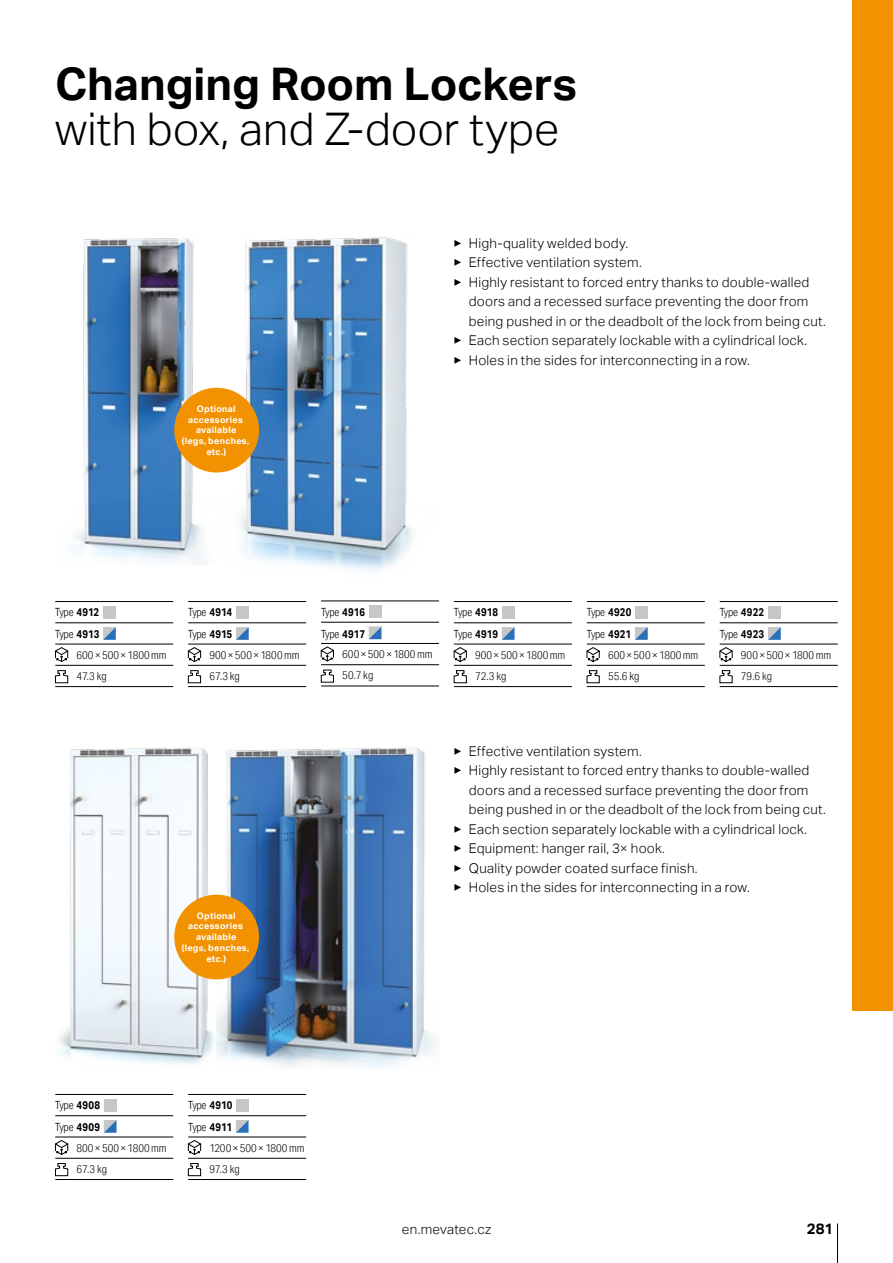
<style>
.page{position:relative;width:893px;height:1263px;background:#fff}
.page>*{position:absolute;margin:0;border:0;box-sizing:border-box;transform-origin:0 0}
.t1{font:300 45px "Aktiv Grotesk";color:#000}
.t2{font:700 45px "Aktiv Grotesk";letter-spacing:-.005em;color:#000}
.t3{font:700 15px "Aktiv Grotesk";color:#000}
.t4{font:300 13.5px "Aktiv Grotesk";letter-spacing:.02em;color:#000}
.t5{font:300 11.25px/21.3px "Aktiv Grotesk Cd";letter-spacing:-.005em;color:#000}
.t6{font:300 11.25px/21.9px "Aktiv Grotesk Cd";letter-spacing:-.03em;color:#000}
.t7{font:700 9px/10.8px "Aktiv Grotesk";letter-spacing:.03em;color:#fff;text-align:center}
.s1{font-weight:700}
</style>
<div class="page">
<hr style="left:837px;top:1223px;width:1px;height:40px;background:#000">
<div style="left:853px;top:0;width:40px;height:1010px;background:#f39200"></div>
<svg style="left:55px;top:601px;width:118px;height:86px"></svg>
<svg style="left:188px;top:601px;width:118px;height:86px"></svg>
<hr style="left:321px;top:686px;width:118px;height:1px;background:#000">
<svg style="left:321px;top:601px;width:118px;height:85px"></svg>
<svg style="left:454px;top:601px;width:118px;height:86px"></svg>
<svg style="left:586px;top:601px;width:119px;height:86px"></svg>
<svg style="left:719px;top:601px;width:119px;height:86px"></svg>
<hr style="left:55px;top:1179px;width:118px;height:1px;background:#000">
<svg style="left:55px;top:1094px;width:118px;height:83px"></svg>
<hr style="left:188px;top:1179px;width:118px;height:1px;background:#000">
<svg style="left:188px;top:1094px;width:118px;height:83px"></svg>
<img style="left:71px;top:238px;width:146px;height:326px">
<img style="left:217px;top:237px;width:197px;height:334px">
<img style="left:59px;top:747px;width:158px;height:318px">
<img style="left:217px;top:747px;width:218px;height:321px">
<div style="left:174px;top:388px;width:85px;height:84px;background:#f39200;border-radius:50%"></div>
<div style="left:174px;top:895px;width:85px;height:84px;background:#f39200;border-radius:50%"></div>
<h1 class="t2" style="left:55px;top:58px;width:523px">Changing Room Lockers</h1>
<h1 class="t1" style="left:55px;top:103px;width:506px">with box, and Z-door type</h1>
<p class="t7" style="left:182px;top:403px;width:69px">Optional accessories available<br>(legs, benches, etc.)</p>
<p class="t4" style="left:454px;top:235px;width:176px">▶ High-quality welded body.</p>
<p class="t4" style="left:454px;top:255px;width:189px">▶ Effective ventilation system.</p>
<p class="t4" style="left:454px;top:274px;width:357px">▶ Highly resistant to forced entry thanks to double-walled</p>
<p class="t4" style="left:469px;top:294px;width:341px">doors and a recessed surface preventing the door from</p>
<p class="t4" style="left:469px;top:313px;width:358px">being pushed in or the deadbolt of the lock from being cut.</p>
<p class="t4" style="left:454px;top:333px;width:355px">▶ Each section separately lockable with a cylindrical lock.</p>
<p class="t4" style="left:454px;top:352px;width:297px">▶ Holes in the sides for interconnecting in a row.</p>
<p class="t6" style="left:55px;top:601px;width:46px">Type <span class="s1">4912<br></span>Type <span class="s1">4913</span></p>
<p class="t5" style="left:77px;top:644px;width:92px">600 × 500 × 1800 mm<br>47.3 kg</p>
<p class="t6" style="left:188px;top:601px;width:46px">Type <span class="s1">4914<br></span>Type <span class="s1">4915</span></p>
<p class="t5" style="left:209px;top:644px;width:92px">900 × 500 × 1800 mm<br>67.3 kg</p>
<p class="t6" style="left:321px;top:601px;width:46px">Type <span class="s1">4916<br></span>Type <span class="s1">4917</span></p>
<p class="t5" style="left:342px;top:643px;width:92px">600 × 500 × 1800 mm<br>50.7 kg</p>
<p class="t6" style="left:454px;top:601px;width:46px">Type <span class="s1">4918<br></span>Type <span class="s1">4919</span></p>
<p class="t5" style="left:475px;top:644px;width:92px">900 × 500 × 1800 mm<br>72.3 kg</p>
<p class="t6" style="left:587px;top:601px;width:46px">Type <span class="s1">4920<br></span>Type <span class="s1">4921</span></p>
<p class="t5" style="left:608px;top:644px;width:92px">600 × 500 × 1800 mm<br>55.6 kg</p>
<p class="t6" style="left:720px;top:601px;width:46px">Type <span class="s1">4922<br></span>Type <span class="s1">4923</span></p>
<p class="t5" style="left:741px;top:644px;width:92px">900 × 500 × 1800 mm<br>79.6 kg</p>
<p class="t7" style="left:182px;top:910px;width:69px">Optional accessories available<br>(legs, benches, etc.)</p>
<p class="t4" style="left:454px;top:743px;width:189px">▶ Effective ventilation system.</p>
<p class="t4" style="left:454px;top:763px;width:357px">▶ Highly resistant to forced entry thanks to double-walled</p>
<p class="t4" style="left:469px;top:782px;width:341px">doors and a recessed surface preventing the door from</p>
<p class="t4" style="left:469px;top:802px;width:358px">being pushed in or the deadbolt of the lock from being cut.</p>
<p class="t4" style="left:454px;top:821px;width:355px">▶ Each section separately lockable with a cylindrical lock.</p>
<p class="t4" style="left:454px;top:841px;width:213px">▶ Equipment: hanger rail, 3× hook.</p>
<p class="t4" style="left:454px;top:860px;width:245px">▶ Quality powder coated surface finish.</p>
<p class="t4" style="left:454px;top:880px;width:297px">▶ Holes in the sides for interconnecting in a row.</p>
<p class="t6" style="left:55px;top:1094px;width:46px">Type <span class="s1">4908<br></span>Type <span class="s1">4909</span></p>
<p class="t5" style="left:77px;top:1137px;width:92px">800 × 500 × 1800 mm<br>67.3 kg</p>
<p class="t6" style="left:188px;top:1094px;width:46px">Type <span class="s1">4910<br></span>Type <span class="s1">4911</span></p>
<p class="t5" style="left:209px;top:1137px;width:97px">1200 × 500 × 1800 mm<br>97.3 kg</p>
<p class="t4" style="left:402px;top:1221px;width:91px">en.mevatec.cz</p>
<p class="t3" style="left:807px;top:1220px;width:28px">281</p>
</div>
